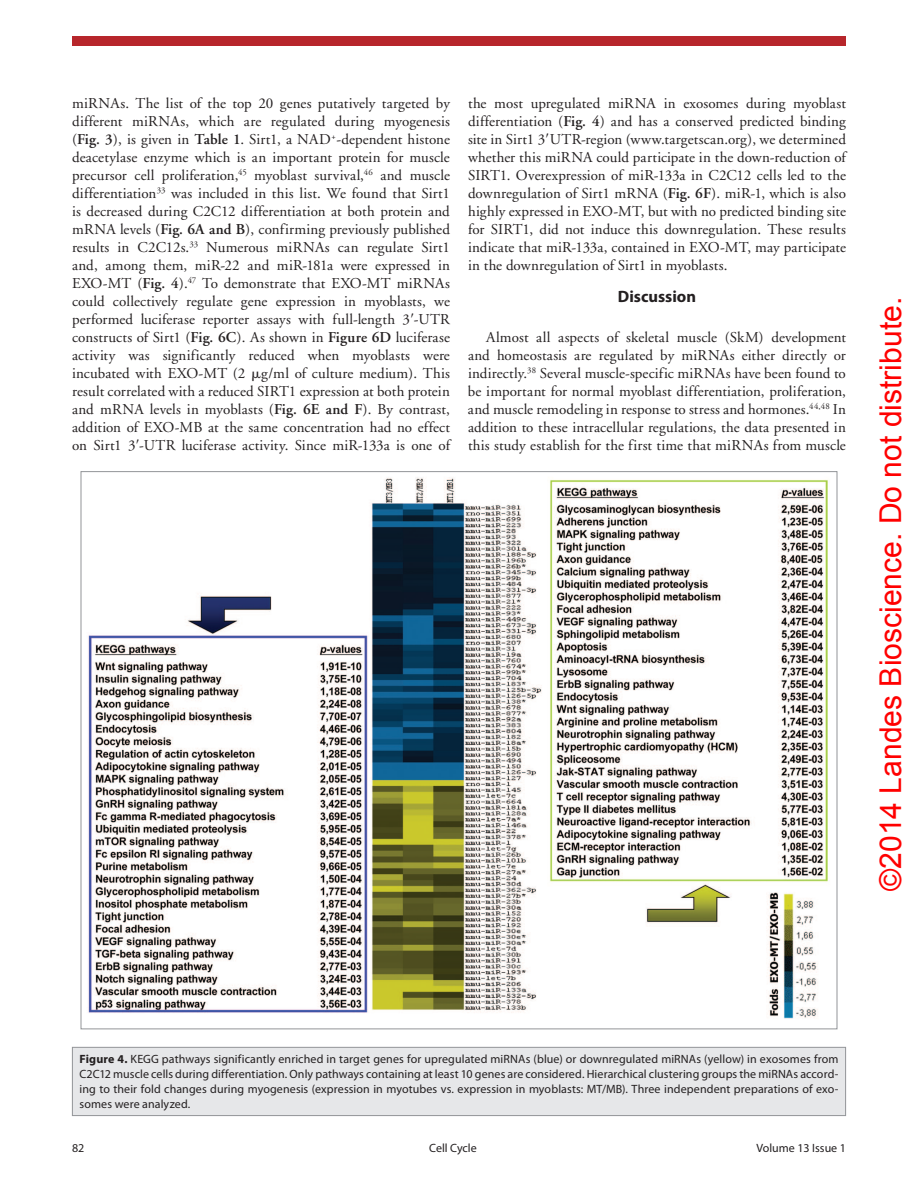
<style>
.page{position:relative;width:918px;height:1188px;background:#fff}
.page>*{position:absolute;margin:0;border:0;box-sizing:border-box;transform-origin:0 0}
.t1{font:30.15px "Arial";color:#f00}
.t2{font:700 16.5px "Myriad Pro";color:#231f20}
.t3{font:15px/18px "Adobe Garamond";letter-spacing:.01em;color:#231f20;text-align:justify}
.t4{font:12px/15px "Myriad Pro";letter-spacing:.005em;color:#231f20;text-align:justify}
.s1{font-weight:600}
.s2{font-family:"Universal Std Greekw Math Pi"}
.s3{font-weight:700}
</style>
<div class="page">
<div style="left:72px;top:36px;width:774px;height:10px;background:#b7262b"></div>
<img style="left:88px;top:478px;width:740px;height:541px">
<div style="left:72px;top:1047px;width:774px;height:69px;background:#e6e7e9"></div>
<div style="left:72px;top:1047px;width:774px;height:69px;border:1px solid #939598"></div>
<p class="t3" style="left:72px;top:95px;width:380px">miRNAs. The list of the top 20 genes putatively targeted by different miRNAs, which are regulated during myogenesis (<span class="s1">Fig. 3</span>), is given in <span class="s1">Table 1</span>. Sirt1, a NAD<sup>+</sup>-dependent histone deacetylase enzyme which is an important protein for muscle precursor cell proliferation,<sup>45</sup> myoblast survival,<sup>46</sup> and muscle differentiation<sup>33</sup> was included in this list. We found that Sirt1 is decreased during C2C12 differentiation at both protein and mRNA levels (<span class="s1">Fig. 6A and B</span>), confirming previously published results in C2C12s.<sup>33</sup> Numerous miRNAs can regulate Sirt1 and, among them, miR-22 and miR-181a were expressed in EXO-MT (<span class="s1">Fig. 4</span>).<sup>47</sup> To demonstrate that EXO-MT miRNAs could collectively regulate gene expression in myoblasts, we performed luciferase reporter assays with full-length 3<span class="s2">′</span>-UTR constructs of Sirt1 (<span class="s1">Fig. 6C</span>). As shown in <span class="s1">Figure 6D</span> luciferase activity was significantly reduced when myoblasts were incubated with EXO-MT (2 <span class="s2">μ</span>g/ml of culture medium). This result correlated with a reduced SIRT1 expression at both protein and mRNA levels in myoblasts (<span class="s1">Fig. 6E and F</span>). By contrast, addition of EXO-MB at the same concentration had no effect on Sirt1 3<span class="s2">′</span>-UTR luciferase activity. Since miR-133a is one of</p>
<p class="t3" style="left:468px;top:95px;width:379px">the most upregulated miRNA in exosomes during myoblast differentiation (<span class="s1">Fig. 4</span>) and has a conserved predicted binding site in Sirt1 3<span class="s2">′</span>UTR-region (www.targetscan.org), we determined whether this miRNA could participate in the down-reduction of SIRT1. Overexpression of miR-133a in C2C12 cells led to the downregulation of Sirt1 mRNA (<span class="s1">Fig. 6F</span>). miR-1, which is also highly expressed in EXO-MT, but with no predicted binding site for SIRT1, did not induce this downregulation. These results indicate that miR-133a, contained in EXO-MT, may participate in the downregulation of Sirt1 in myoblasts.</p>
<p class="t2" style="left:618px;top:286px;width:80px">Discussion</p>
<p class="t3" style="left:468px;top:329px;width:379px;text-indent:18px">Almost all aspects of skeletal muscle (SkM) development and homeostasis are regulated by miRNAs either directly or indirectly.<sup>38</sup> Several muscle-specific miRNAs have been found to be important for normal myoblast differentiation, proliferation, and muscle remodeling in response to stress and hormones.<sup>44,48</sup> In addition to these intracellular regulations, the data presented in this study establish for the first time that miRNAs from muscle</p>
<h1 class="t1" style="left:871px;top:891px;width:595px;rotate:-90deg">©2014 Landes Bioscience. Do not distribute.</h1>
<p class="t4" style="left:80px;top:1052px;width:760px"><span class="s3">Figure 4.</span> KEGG pathways significantly enriched in target genes for upregulated miRNAs (blue) or downregulated miRNAs (yellow) in exosomes from C2C12 muscle cells during differentiation. Only pathways containing at least 10 genes are considered. Hierarchical clustering groups the miRNAs accord&shy;ing to their fold changes during myogenesis (expression in myotubes vs. expression in myoblasts: MT/MB). Three independent preparations of exo&shy;somes were analyzed.</p>
<p class="t4" style="left:72px;top:1140px;width:14px">82</p>
<p class="t4" style="left:429px;top:1140px;width:49px">Cell Cycle</p>
<p class="t4" style="left:757px;top:1140px;width:91px">Volume 13 Issue 1</p>
</div>
